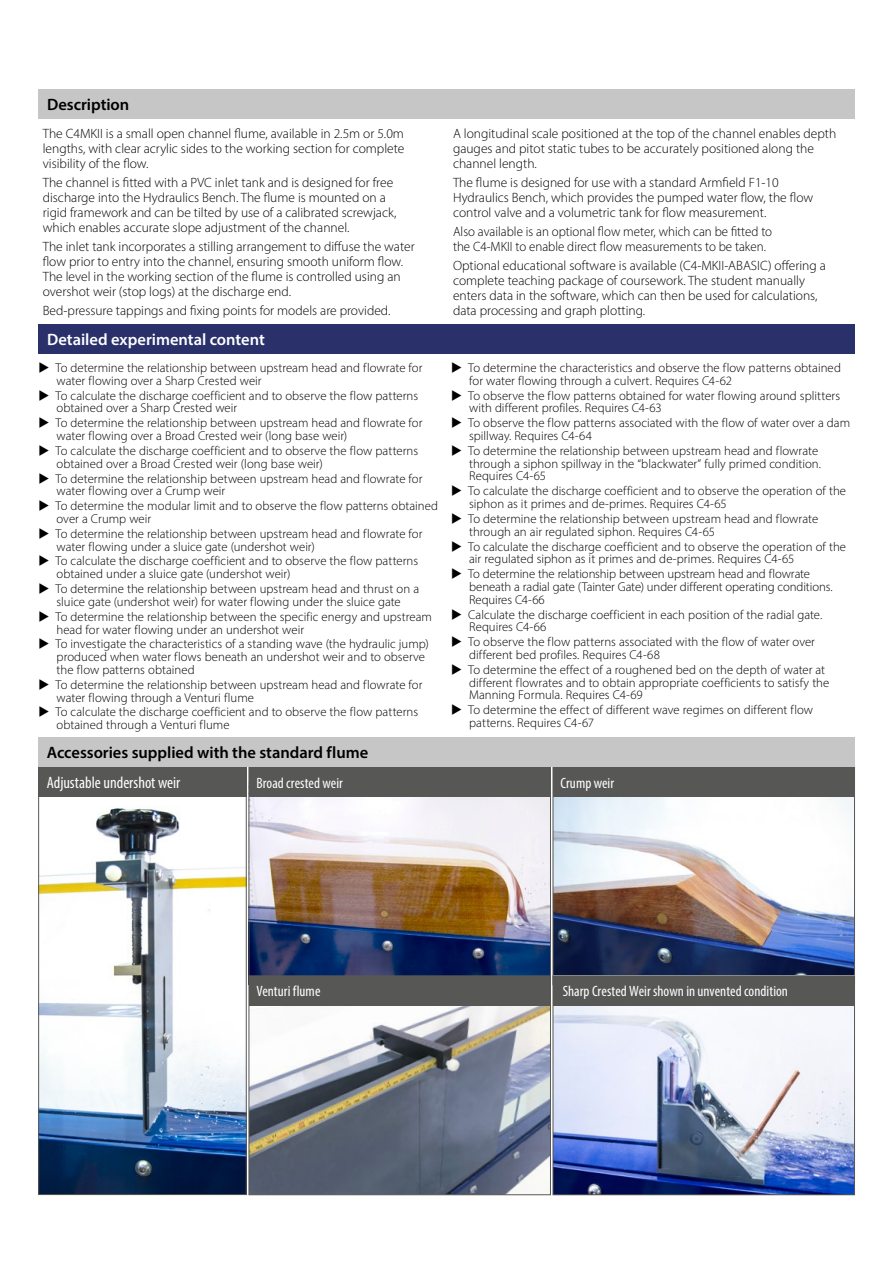
<style>
.page{position:relative;width:893px;height:1263px;background:#fff}
.page>*{position:absolute;margin:0;border:0;box-sizing:border-box;transform-origin:0 0}
.HeadingSOLID{font:600 16.5px "Myriad Pro";letter-spacing:-.005em;color:#000}
.HeadingSOLID-2{font:600 16.5px "Myriad Pro";color:#fff}
.HeadingSOLID-3{font:condensed 16.5px "Myriad Pro";color:#fff}
.HeadingSOLID-4{font:condensed 15px "Myriad Pro";letter-spacing:.005em;color:#fff}
.t1{font:300 13.5px/15px "Myriad Pro";color:#000}
.t2{font:300 13.5px/15px "Myriad Pro";color:#000;scale:.96 1}
.t3{font:300 12.75px/12.8px "Myriad Pro";color:#000}
</style>
<div class="page">
<div style="left:39px;top:89px;width:816px;height:30px;background:#c6c6c6"></div>
<img style="left:251px;top:797px;width:298px;height:178px">
<div style="left:249px;top:767px;width:302px;height:30px;background:#575756"></div>
<svg style="left:251px;top:1006px;width:298px;height:187px"></svg>
<div style="left:249px;top:975px;width:302px;height:220px;border:1px solid #575756"></div>
<div style="left:249px;top:976px;width:302px;height:30px;background:#575756"></div>
<img style="left:555px;top:797px;width:298px;height:178px">
<div style="left:553px;top:767px;width:302px;height:30px;background:#575756"></div>
<img style="left:555px;top:1006px;width:298px;height:187px">
<div style="left:553px;top:975px;width:302px;height:220px;border:1px solid #575756"></div>
<div style="left:553px;top:976px;width:302px;height:30px;background:#575756"></div>
<img style="left:40px;top:808px;width:205px;height:385px">
<div style="left:38px;top:795px;width:209px;height:400px;border:1px solid #575756"></div>
<div style="left:38px;top:767px;width:209px;height:29px;background:#575756"></div>
<div style="left:39px;top:324px;width:816px;height:30px;background:#29306a"></div>
<div style="left:38px;top:737px;width:817px;height:30px;background:#c6c6c6"></div>
<p class="HeadingSOLID" style="left:47px;top:94px;width:84px">Description</p>
<p class="t1" style="left:43px;top:126px;width:363px;text-align:justify">The C4MKII is a small open channel flume, available in 2.5m or 5.0m lengths, with clear acrylic sides to the working section for complete visibility of the flow.</p>
<p class="t1" style="left:43px;top:175px;width:355px">The channel is fitted with a PVC inlet tank and is designed for free discharge into the Hydraulics Bench. The flume is mounted on a rigid framework and can be tilted by use of a calibrated screwjack, which enables accurate slope adjustment of the channel.</p>
<p class="t1" style="left:43px;top:239px;width:373px">The inlet tank incorporates a stilling arrangement to diffuse the water flow prior to entry into the channel, ensuring smooth uniform flow.<br>The level in the working section of the flume is controlled using an overshot weir (stop logs) at the discharge end.</p>
<p class="t1" style="left:43px;top:303px;width:349px">Bed-pressure tappings and fixing points for models are provided.</p>
<p class="HeadingSOLID-2" style="left:47px;top:329px;width:219px">Detailed experimental content</p>
<p class="t3" style="left:57px;top:361px;width:368px;text-indent:-18px">◆ To determine the relationship between upstream head and flowrate for water flowing over a Sharp Crested weir</p>
<p class="t3" style="left:57px;top:389px;width:363px;text-indent:-18px">◆ To calculate the discharge coefficient and to observe the flow patterns obtained over a Sharp Crested weir</p>
<p class="t3" style="left:57px;top:417px;width:368px;text-indent:-18px">◆ To determine the relationship between upstream head and flowrate for water flowing over a Broad Crested weir (long base weir)</p>
<p class="t3" style="left:57px;top:444px;width:363px;text-indent:-18px">◆ To calculate the discharge coefficient and to observe the flow patterns obtained over a Broad Crested weir (long base weir)</p>
<p class="t3" style="left:57px;top:472px;width:368px;text-indent:-18px">◆ To determine the relationship between upstream head and flowrate for water flowing over a Crump weir</p>
<p class="t3" style="left:57px;top:499px;width:383px;text-indent:-18px">◆ To determine the modular limit and to observe the flow patterns obtained over a Crump weir</p>
<p class="t3" style="left:57px;top:527px;width:368px;text-indent:-18px">◆ To determine the relationship between upstream head and flowrate for water flowing under a sluice gate (undershot weir)</p>
<p class="t3" style="left:57px;top:555px;width:363px;text-indent:-18px">◆ To calculate the discharge coefficient and to observe the flow patterns obtained under a sluice gate (undershot weir)</p>
<p class="t3" style="left:39px;top:582px;width:382px;text-align:center">◆ To determine the relationship between upstream head and thrust on a sluice gate (undershot weir) for water flowing under the sluice gate</p>
<p class="t3" style="left:57px;top:610px;width:377px;text-indent:-18px">◆ To determine the relationship between the specific energy and upstream head for water flowing under an undershot weir</p>
<p class="t3" style="left:57px;top:638px;width:374px;text-indent:-18px">◆ To investigate the characteristics of a standing wave (the hydraulic jump) produced when water flows beneath an undershot weir and to observe the flow patterns obtained</p>
<p class="t3" style="left:57px;top:678px;width:368px;text-indent:-18px">◆ To determine the relationship between upstream head and flowrate for water flowing through a Venturi flume</p>
<p class="t3" style="left:57px;top:706px;width:363px;text-indent:-18px">◆ To calculate the discharge coefficient and to observe the flow patterns obtained through a Venturi flume</p>
<p class="HeadingSOLID" style="left:47px;top:742px;width:323px">Accessories supplied with the standard flume</p>
<p class="HeadingSOLID-3" style="left:47px;top:772px;width:135px">Adjustable undershot weir</p>
<p class="HeadingSOLID-4" style="left:256px;top:773px;width:88px">Broad crested weir</p>
<p class="t1" style="left:453px;top:126px;width:385px">A longitudinal scale positioned at the top of the channel enables depth gauges and pitot static tubes to be accurately positioned along the channel length.</p>
<p class="t1" style="left:453px;top:175px;width:362px">The flume is designed for use with a standard Armfield F1-10<br>Hydraulics Bench, which provides the pumped water flow, the flow control valve and a volumetric tank for flow measurement.</p>
<p class="t2" style="left:453px;top:224px;width:334px">Also available is an optional flow meter, which can be fitted to the C4-MKII to enable direct flow measurements to be taken.</p>
<p class="t1" style="left:453px;top:258px;width:374px">Optional educational software is available (C4-MKII-ABASIC) offering a complete teaching package of coursework. The student manually enters data in the software, which can then be used for calculations, data processing and graph plotting.</p>
<p class="t3" style="left:469px;top:361px;width:373px;text-indent:-18px">◆ To determine the characteristics and observe the flow patterns obtained for water flowing through a culvert. Requires C4-62</p>
<p class="t3" style="left:469px;top:389px;width:373px;text-indent:-18px">◆ To observe the flow patterns obtained for water flowing around splitters with different profiles. Requires C4-63</p>
<p class="t3" style="left:469px;top:417px;width:382px;text-indent:-18px">◆ To observe the flow patterns associated with the flow of water over a dam spillway. Requires C4-64</p>
<p class="t3" style="left:469px;top:444px;width:353px;text-indent:-18px">◆ To determine the relationship between upstream head and flowrate through a siphon spillway in the “blackwater” fully primed condition.<br>Requires C4-65</p>
<p class="t3" style="left:469px;top:485px;width:378px;text-indent:-18px">◆ To calculate the discharge coefficient and to observe the operation of the siphon as it primes and de-primes. Requires C4-65</p>
<p class="t3" style="left:469px;top:512px;width:351px;text-indent:-18px">◆ To determine the relationship between upstream head and flowrate through an air regulated siphon. Requires C4-65</p>
<p class="t3" style="left:469px;top:540px;width:378px;text-indent:-18px">◆ To calculate the discharge coefficient and to observe the operation of the air regulated siphon as it primes and de-primes. Requires C4-65</p>
<p class="t3" style="left:469px;top:567px;width:365px;text-indent:-18px">◆ To determine the relationship between upstream head and flowrate beneath a radial gate (Tainter Gate) under different operating conditions.<br>Requires C4-66</p>
<p class="t3" style="left:469px;top:608px;width:355px;text-indent:-18px">◆ Calculate the discharge coefficient in each position of the radial gate.<br>Requires C4-66</p>
<p class="t3" style="left:469px;top:635px;width:347px;text-indent:-18px">◆ To observe the flow patterns associated with the flow of water over different bed profiles. Requires C4-68</p>
<p class="t3" style="left:469px;top:663px;width:362px;text-indent:-18px">◆ To determine the effect of a roughened bed on the depth of water at different flowrates and to obtain appropriate coefficients to satisfy the<br>Manning Formula. Requires C4-69</p>
<p class="t3" style="left:469px;top:703px;width:346px;text-indent:-18px">◆ To determine the effect of different wave regimes on different flow patterns. Requires C4-67</p>
<p class="HeadingSOLID-4" style="left:560px;top:773px;width:55px">Crump weir</p>
<p class="HeadingSOLID-4" style="left:256px;top:982px;width:66px">Venturi flume</p>
<p class="HeadingSOLID-4" style="left:563px;top:982px;width:227px">Sharp Crested Weir shown in unvented condition</p>
</div>
